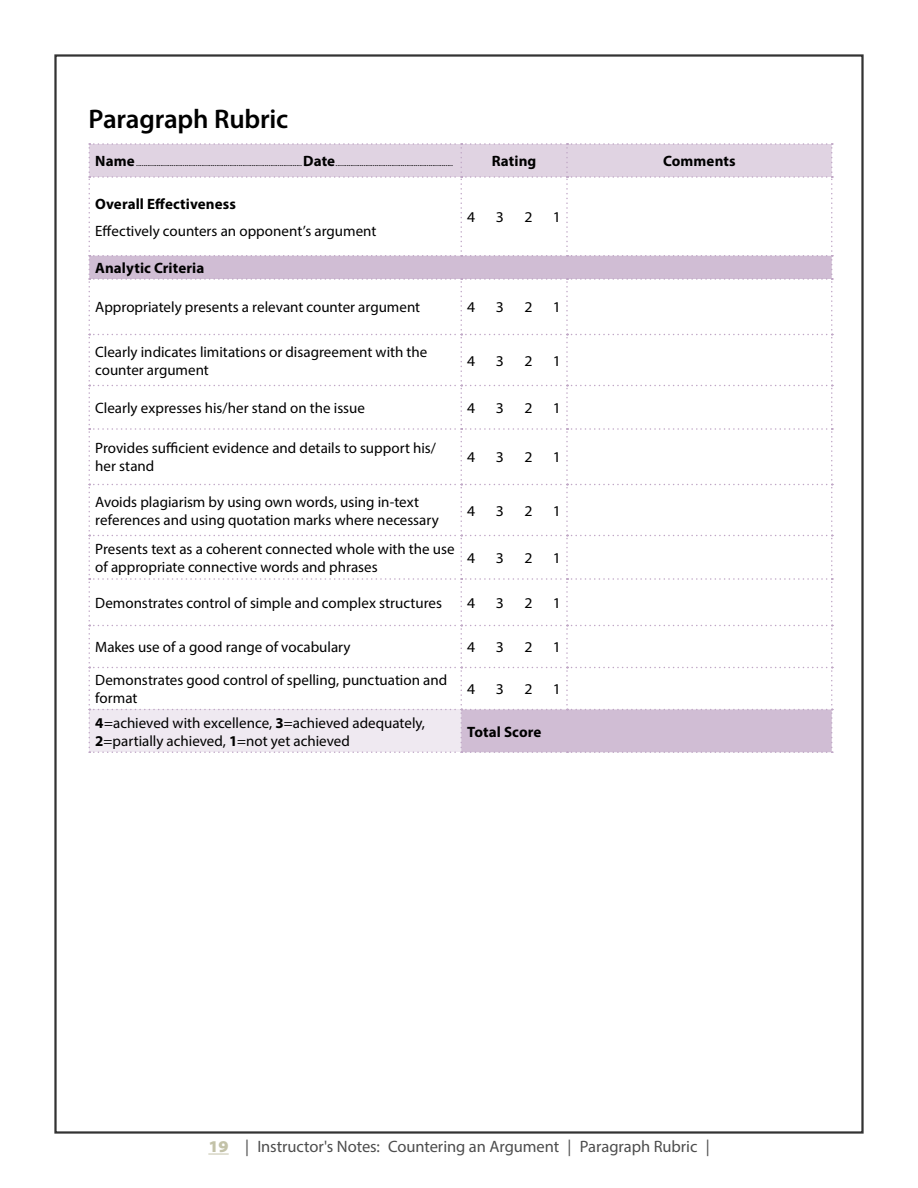
<style>
.page{position:relative;width:918px;height:1188px;background:#fff}
.page>*{position:absolute;margin:0;border:0;box-sizing:border-box;transform-origin:0 0}
.t1{font:600 27px "Myriad Pro";letter-spacing:-.01em;color:#000}
.t2{font:16.5px "Myriad Pro";letter-spacing:-.005em;color:#4d4d4d}
.t3{font:15px/18px "Myriad Pro";color:#000}
.t4{font:700 15px "Myriad Pro";letter-spacing:.005em;color:#000}
.t5{font:15px "Myriad Pro";color:#000;scale:1.05 1}
.t6{font:9px "Myriad Pro";color:#000}
.s1{font-weight:700;font-size:15px}
.s2{font-weight:700}
.s3{font-weight:900;font-stretch:semi-expanded;color:#c3c2a8}
</style>
<div class="page">
<svg style="left:208px;top:1154px;width:21px;height:1px"></svg>
<svg style="left:88px;top:143px;width:745px;height:610px"></svg>
<h1 class="t1" style="left:88px;top:102px;width:201px">Paragraph Rubric</h1>
<p class="t6" style="left:95px;top:158px;width:359px"><span class="s1">Name</span> .........................................................................................<span class="s1">Date</span>...............................................................</p>
<p class="t4" style="left:492px;top:151px;width:46px">Rating</p>
<p class="t4" style="left:663px;top:151px;width:74px">Comments</p>
<p class="t4" style="left:95px;top:194px;width:142px">Overall Effectiveness</p>
<p class="t3" style="left:95px;top:221px;width:283px">Effectively counters an opponent’s argument</p>
<p class="t5" style="left:467px;top:208px;width:9px">4</p>
<p class="t5" style="left:496px;top:208px;width:9px">3</p>
<p class="t5" style="left:524px;top:208px;width:9px">2</p>
<p class="t5" style="left:553px;top:208px;width:9px">1</p>
<p class="t4" style="left:95px;top:258px;width:111px">Analytic Criteria</p>
<p class="t3" style="left:95px;top:298px;width:326px">Appropriately presents a relevant counter argument</p>
<p class="t5" style="left:467px;top:298px;width:9px">4</p>
<p class="t5" style="left:496px;top:298px;width:9px">3</p>
<p class="t5" style="left:524px;top:298px;width:9px">2</p>
<p class="t5" style="left:553px;top:298px;width:9px">1</p>
<p class="t3" style="left:95px;top:342px;width:334px">Clearly indicates limitations or disagreement with the counter argument</p>
<p class="t5" style="left:467px;top:351px;width:9px">4</p>
<p class="t5" style="left:496px;top:351px;width:9px">3</p>
<p class="t5" style="left:524px;top:351px;width:9px">2</p>
<p class="t5" style="left:553px;top:351px;width:9px">1</p>
<p class="t3" style="left:95px;top:399px;width:271px">Clearly expresses his/her stand on the issue</p>
<p class="t5" style="left:467px;top:399px;width:9px">4</p>
<p class="t5" style="left:496px;top:399px;width:9px">3</p>
<p class="t5" style="left:524px;top:399px;width:9px">2</p>
<p class="t5" style="left:553px;top:399px;width:9px">1</p>
<p class="t3" style="left:95px;top:439px;width:342px">Provides sufficient evidence and details to support his/ her stand</p>
<p class="t5" style="left:467px;top:448px;width:9px">4</p>
<p class="t5" style="left:496px;top:448px;width:9px">3</p>
<p class="t5" style="left:524px;top:448px;width:9px">2</p>
<p class="t5" style="left:553px;top:448px;width:9px">1</p>
<p class="t3" style="left:95px;top:492px;width:345px">Avoids plagiarism by using own words, using in-text references and using quotation marks where necessary</p>
<p class="t5" style="left:467px;top:501px;width:9px">4</p>
<p class="t5" style="left:496px;top:501px;width:9px">3</p>
<p class="t5" style="left:524px;top:501px;width:9px">2</p>
<p class="t5" style="left:553px;top:501px;width:9px">1</p>
<p class="t3" style="left:95px;top:540px;width:361px">Presents text as a coherent connected whole with the use of appropriate connective words and phrases</p>
<p class="t5" style="left:467px;top:549px;width:9px">4</p>
<p class="t5" style="left:496px;top:549px;width:9px">3</p>
<p class="t5" style="left:524px;top:549px;width:9px">2</p>
<p class="t5" style="left:553px;top:549px;width:9px">1</p>
<p class="t3" style="left:95px;top:594px;width:348px">Demonstrates control of simple and complex structures</p>
<p class="t5" style="left:467px;top:594px;width:9px">4</p>
<p class="t5" style="left:496px;top:594px;width:9px">3</p>
<p class="t5" style="left:524px;top:594px;width:9px">2</p>
<p class="t5" style="left:553px;top:594px;width:9px">1</p>
<p class="t3" style="left:95px;top:638px;width:257px">Makes use of a good range of vocabulary</p>
<p class="t5" style="left:467px;top:638px;width:9px">4</p>
<p class="t5" style="left:496px;top:638px;width:9px">3</p>
<p class="t5" style="left:524px;top:638px;width:9px">2</p>
<p class="t5" style="left:553px;top:638px;width:9px">1</p>
<p class="t3" style="left:95px;top:671px;width:353px">Demonstrates good control of spelling, punctuation and format</p>
<p class="t5" style="left:467px;top:680px;width:9px">4</p>
<p class="t5" style="left:496px;top:680px;width:9px">3</p>
<p class="t5" style="left:524px;top:680px;width:9px">2</p>
<p class="t5" style="left:553px;top:680px;width:9px">1</p>
<p class="t3" style="left:95px;top:713px;width:331px"><span class="s2">4</span>=achieved with excellence, <span class="s2">3</span>=achieved adequately,<br><span class="s2">2</span>=partially achieved, <span class="s2">1</span>=not yet achieved</p>
<p class="t4" style="left:467px;top:722px;width:76px">Total Score</p>
<p class="t2" style="left:208px;top:1137px;width:503px"><span class="s3">19</span> | Instructor's Notes: Countering an Argument | Paragraph Rubric |</p>
</div>
